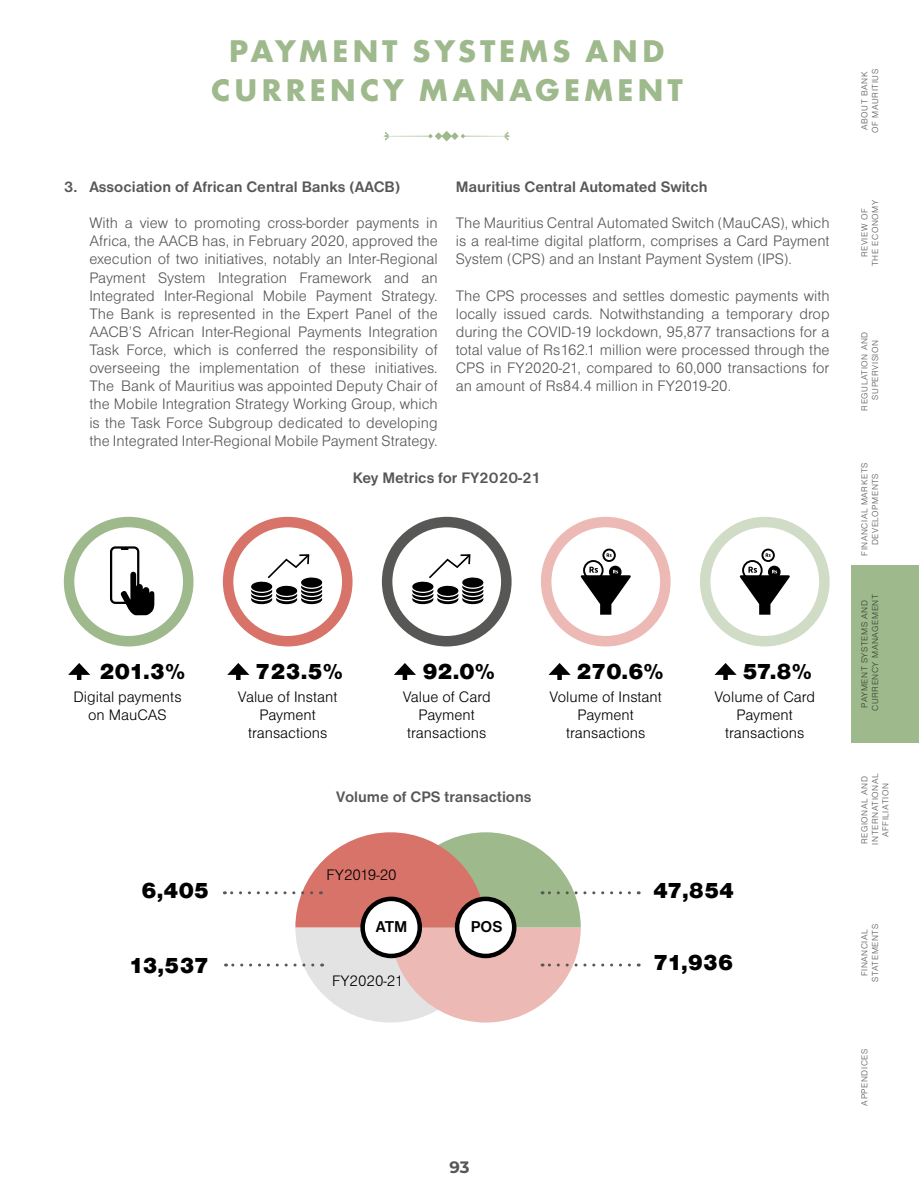
<style>
.page{position:relative;width:919px;height:1191px;background:#fff}
.page>*{position:absolute;margin:0;border:0;box-sizing:border-box;transform-origin:0 0}
.t1{font:700 32.7px/39.2px "Futura PT";letter-spacing:.11em;color:#9eb98c;text-align:center}
.t2{font:22.5px "Nimbus Sans DOT Blac";color:#000}
.t3{font:700 16.5px "Montserrat";color:#575756}
.t4{font:700 16.35px "Nimbus Sans DOT";color:#000}
.t5{font:15.75px/18.1px "Nimbus Sans DOT Ligh";color:#575756;text-align:justify}
.t6{font:15.75px/18.1px "Nimbus Sans DOT Ligh";color:#000;text-align:center}
.t7{font:700 15.75px "Nimbus Sans DOT";color:#575756}
.t8{font:9px/10.5px "Nimbus Sans DOT Ligh";letter-spacing:.065em;color:#575756;text-align:center}
</style>
<div class="page">
<hr style="left:464px;top:136px;width:40px;height:1px;background:#9eb98c">
<hr style="left:388px;top:136px;width:41px;height:1px;background:#9eb98c">
<svg style="left:428px;top:131px;width:37px;height:10px"></svg>
<svg style="left:504px;top:131px;width:6px;height:10px"></svg>
<svg style="left:383px;top:131px;width:6px;height:10px"></svg>
<div style="left:64px;top:517px;width:129px;height:129px;border:10px solid #9eb98c;border-radius:50%"></div>
<div style="left:223px;top:517px;width:129px;height:129px;border:10px solid #d87369;border-radius:50%"></div>
<div style="left:382px;top:517px;width:129px;height:129px;border:10px solid #575756;border-radius:50%"></div>
<div style="left:541px;top:517px;width:129px;height:129px;border:10px solid #ecb9b4;border-radius:50%"></div>
<div style="left:700px;top:517px;width:129px;height:129px;border:10px solid #d1dcc6;border-radius:50%"></div>
<svg style="left:120px;top:571px;width:34px;height:44px"></svg>
<div style="left:110px;top:546px;width:29px;height:58px;border:2px solid #000;border-radius:4px"></div>
<svg style="left:121px;top:548px;width:7px;height:2px"></svg>
<svg style="left:251px;top:554px;width:72px;height:51px"></svg>
<svg style="left:412px;top:554px;width:72px;height:51px"></svg>
<div style="left:583px;top:560px;width:20px;height:20px;border:2px solid #000;border-radius:50%"></div>
<div style="left:602px;top:548px;width:13px;height:14px;border:2px solid #000;border-radius:50%"></div>
<svg style="left:606px;top:553px;width:5px;height:4px"></svg>
<svg style="left:580px;top:566px;width:51px;height:48px"></svg>
<div style="left:742px;top:560px;width:20px;height:20px;border:2px solid #000;border-radius:50%"></div>
<div style="left:761px;top:548px;width:13px;height:14px;border:2px solid #000;border-radius:50%"></div>
<svg style="left:765px;top:553px;width:5px;height:4px"></svg>
<svg style="left:739px;top:566px;width:51px;height:48px"></svg>
<svg style="left:224px;top:832px;width:405px;height:190px"></svg>
<div style="left:362px;top:899px;width:58px;height:57px;background:#fff;border-radius:50%"></div>
<div style="left:360px;top:896px;width:62px;height:62px;border:4px solid #000;border-radius:50%"></div>
<div style="left:457px;top:899px;width:57px;height:57px;background:#fff;border-radius:50%"></div>
<div style="left:455px;top:896px;width:61px;height:62px;border:4px solid #000;border-radius:50%"></div>
<svg style="left:68px;top:663px;width:22px;height:17px"></svg>
<svg style="left:227px;top:663px;width:22px;height:17px"></svg>
<div style="left:402px;top:671px;width:5px;height:9px;background:#000"></div>
<svg style="left:394px;top:663px;width:22px;height:12px"></svg>
<svg style="left:548px;top:663px;width:22px;height:17px"></svg>
<svg style="left:714px;top:663px;width:22px;height:17px"></svg>
<div style="left:850px;top:566px;width:68px;height:177px;background:#9eb98c"></div>
<h1 class="t1" style="left:211px;top:31px;width:473px">PAYMENT SYSTEMS AND<br>CURRENCY MANAGEMENT</h1>
<p class="t7" style="left:64px;top:178px;width:338px">3. Association of African Central Banks (AACB)</p>
<p class="t5" style="left:89px;top:214px;width:350px">With a view to promoting cross-border payments in Africa, the AACB has, in February 2020, approved the execution of two initiatives, notably an Inter-Regional Payment System Integration Framework and an Integrated Inter-Regional Mobile Payment Strategy.<br>The Bank is represented in the Expert Panel of the AACB’S African Inter-Regional Payments Integration Task Force, which is conferred the responsibility of overseeing the implementation of these initiatives.<br>The Bank of Mauritius was appointed Deputy Chair of the Mobile Integration Strategy Working Group, which is the Task Force Subgroup dedicated to developing the Integrated Inter-Regional Mobile Payment Strategy.</p>
<p class="t7" style="left:455px;top:178px;width:253px">Mauritius Central Automated Switch</p>
<p class="t5" style="left:455px;top:214px;width:375px">The Mauritius Central Automated Switch (MauCAS), which is a real-time digital platform, comprises a Card Payment System (CPS) and an Instant Payment System (IPS).</p>
<p class="t5" style="left:455px;top:287px;width:375px">The CPS processes and settles domestic payments with locally issued cards. Notwithstanding a temporary drop during the COVID-19 lockdown, 95,877 transactions for a total value of Rs162.1 million were processed through the CPS in FY2020-21, compared to 60,000 transactions for an amount of Rs84.4 million in FY2019-20.</p>
<p class="t7" style="left:352px;top:469px;width:189px">Key Metrics for FY2020-21</p>
<h2 class="t2" style="left:100px;top:658px;width:87px">201.3%</h2>
<h2 class="t2" style="left:255px;top:658px;width:89px">723.5%</h2>
<h2 class="t2" style="left:422px;top:658px;width:74px">92.0%</h2>
<h2 class="t2" style="left:576px;top:658px;width:89px">270.6%</h2>
<h2 class="t2" style="left:742px;top:658px;width:71px">57.8%</h2>
<p class="t6" style="left:73px;top:687px;width:109px">Digital payments on MauCAS</p>
<p class="t6" style="left:238px;top:687px;width:101px">Value of Instant<br>Payment transactions</p>
<p class="t6" style="left:403px;top:687px;width:89px">Value of Card<br>Payment transactions</p>
<p class="t6" style="left:549px;top:687px;width:114px">Volume of Instant<br>Payment transactions</p>
<p class="t6" style="left:714px;top:687px;width:102px">Volume of Card<br>Payment transactions</p>
<p class="t7" style="left:336px;top:787px;width:197px">Volume of CPS transactions</p>
<h2 class="t2" style="left:142px;top:877px;width:69px">6,405</h2>
<p class="t6" style="left:326px;top:865px;width:72px">FY2019-20</p>
<p class="t4" style="left:375px;top:917px;width:33px">ATM</p>
<p class="t4" style="left:470px;top:917px;width:33px">POS</p>
<h2 class="t2" style="left:653px;top:877px;width:83px">47,854</h2>
<h2 class="t2" style="left:129px;top:952px;width:82px">13,537</h2>
<h2 class="t2" style="left:653px;top:949px;width:82px">71,936</h2>
<p class="t6" style="left:332px;top:971px;width:73px">FY2020-21</p>
<p class="t3" style="left:449px;top:1154px;width:22px">93</p>
<p class="t8" style="left:859px;top:133px;width:65px;text-align:left;rotate:-90deg">ABOUT BANK<br>OF MAURITIUS</p>
<p class="t8" style="left:859px;top:266px;width:68px;rotate:-90deg">REVIEW OF<br>THE ECONOMY</p>
<p class="t8" style="left:859px;top:410px;width:80px;rotate:-90deg">REGULATION AND<br>SUPERVISION</p>
<p class="t8" style="left:859px;top:556px;width:94px;rotate:-90deg">FINANCIAL MARKETS<br>DEVELOPMENTS</p>
<p class="t8" style="left:859px;top:711px;width:118px;rotate:-90deg">PAYMENT SYSTEMS AND<br>CURRENCY MANAGEMENT</p>
<p class="t8" style="left:859px;top:844px;width:73px;rotate:-90deg">REGIONAL AND<br>INTERNATIONAL<br>AFFILIATION</p>
<p class="t8" style="left:859px;top:981px;width:59px;rotate:-90deg">FINANCIAL<br>STATEMENTS</p>
<p class="t8" style="left:859px;top:1105px;width:58px;rotate:-90deg">APPENDICES</p>
</div>
